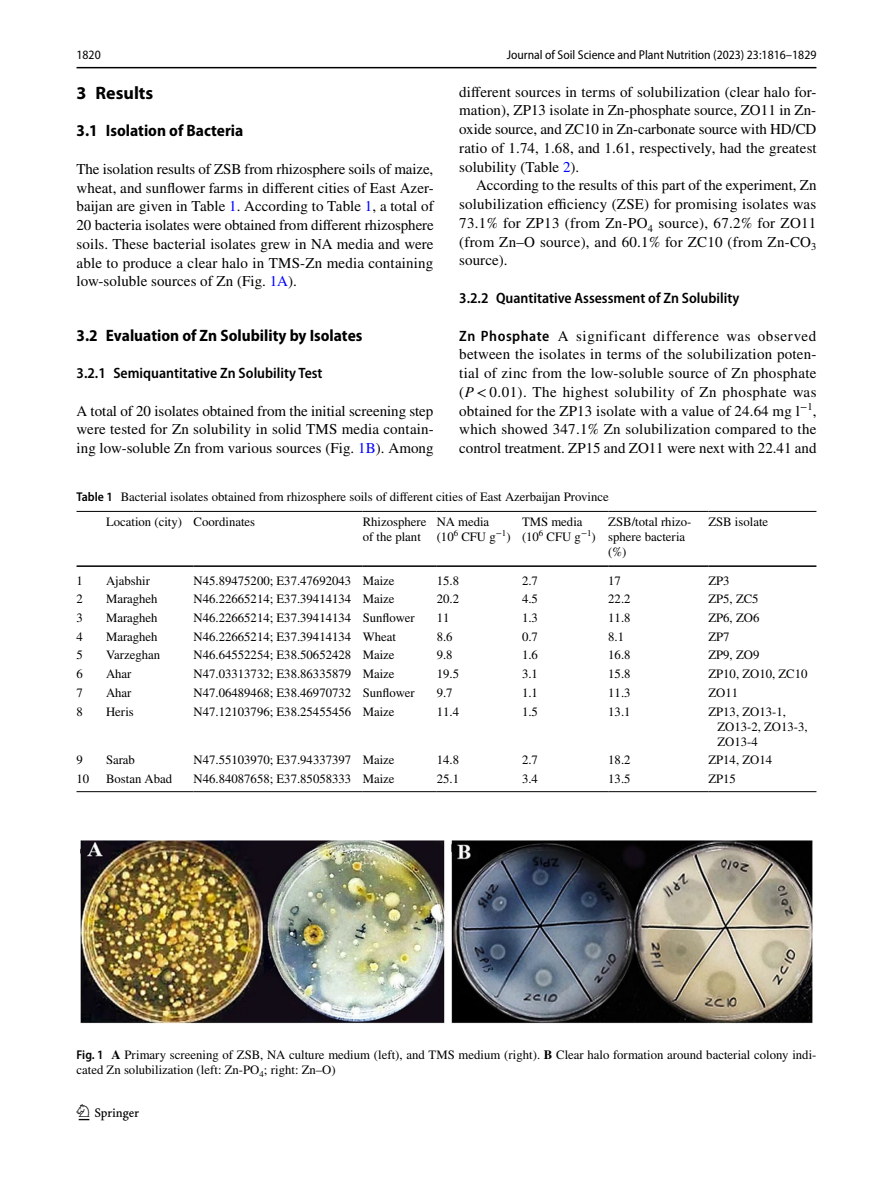
<style>
.page{position:relative;width:893px;height:1187px;background:#fff}
.page>*{position:absolute;margin:0;border:0;box-sizing:border-box;transform-origin:0 0}
.t1{font:22.5px "Springnew Regular 3";color:#000}
.t2{font:700 18px "Myriad Pro";color:#000}
.t3{font:700 semi-condensed 16.5px "Myriad Pro";color:#000}
.t4{font:15px/18.8px "STIX";letter-spacing:.005em;color:#000;text-align:justify}
.t5{font:600 semi-condensed 15px "Myriad Pro";color:#000}
.t6{font:12.75px/15px "STIX";color:#000}
.t7{font:semi-condensed 12.75px "Myriad Pro";color:#000}
.s1{color:#00f}
.s2{font-family:"Myriad Pro";font-weight:600;font-stretch:semi-condensed}
.s3{font-style:italic}
.s4{font-weight:700}
</style>
<div class="page">
<hr style="left:77px;top:67px;width:739px;height:1px;background:#000">
<svg style="left:77px;top:511px;width:29px;height:1px"></svg>
<hr style="left:77px;top:565px;width:29px;height:2px;background:#000">
<hr style="left:106px;top:511px;width:88px;height:1px;background:#000">
<hr style="left:106px;top:565px;width:88px;height:2px;background:#000">
<hr style="left:194px;top:511px;width:169px;height:1px;background:#000">
<hr style="left:194px;top:565px;width:169px;height:2px;background:#000">
<hr style="left:363px;top:511px;width:74px;height:1px;background:#000">
<hr style="left:363px;top:565px;width:74px;height:2px;background:#000">
<hr style="left:437px;top:511px;width:85px;height:1px;background:#000">
<hr style="left:437px;top:565px;width:85px;height:2px;background:#000">
<hr style="left:522px;top:511px;width:86px;height:1px;background:#000">
<hr style="left:522px;top:565px;width:86px;height:2px;background:#000">
<hr style="left:608px;top:511px;width:100px;height:1px;background:#000">
<hr style="left:608px;top:565px;width:100px;height:2px;background:#000">
<hr style="left:708px;top:511px;width:108px;height:1px;background:#000">
<hr style="left:708px;top:565px;width:108px;height:2px;background:#000">
<svg style="left:77px;top:791px;width:29px;height:1px"></svg>
<hr style="left:106px;top:791px;width:88px;height:1px;background:#000">
<hr style="left:194px;top:791px;width:169px;height:1px;background:#000">
<hr style="left:363px;top:791px;width:74px;height:1px;background:#000">
<hr style="left:437px;top:791px;width:85px;height:1px;background:#000">
<hr style="left:522px;top:791px;width:86px;height:1px;background:#000">
<hr style="left:608px;top:791px;width:100px;height:1px;background:#000">
<hr style="left:708px;top:791px;width:108px;height:1px;background:#000">
<img style="left:81px;top:840px;width:731px;height:183px">
<p class="t7" style="left:77px;top:48px;width:26px">1820</p>
<p class="t7" style="left:507px;top:48px;width:311px">Journal of Soil Science and Plant Nutrition (2023) 23:1816–1829</p>
<p class="t2" style="left:77px;top:81px;width:78px">3 Results</p>
<p class="t3" style="left:77px;top:122px;width:168px">3.1 Isolation of Bacteria</p>
<p class="t4" style="left:77px;top:160px;width:359px">The isolation results of ZSB from rhizosphere soils of maize, wheat, and sunflower farms in different cities of East Azer&shy;baijan are given in Table <span class="s1">1</span>. According to Table <span class="s1">1</span>, a total of 20 bacteria isolates were obtained from different rhizosphere soils. These bacterial isolates grew in NA media and were able to produce a clear halo in TMS-Zn media containing low-soluble sources of Zn (Fig. <span class="s1">1A</span>).</p>
<p class="t3" style="left:77px;top:326px;width:287px">3.2 Evaluation of Zn Solubility by Isolates</p>
<p class="t5" style="left:77px;top:365px;width:248px">3.2.1 Semiquantitative Zn Solubility Test</p>
<p class="t4" style="left:77px;top:402px;width:359px">A total of 20 isolates obtained from the initial screening step were tested for Zn solubility in solid TMS media contain&shy;ing low-soluble Zn from various sources (Fig. <span class="s1">1B</span>). Among</p>
<p class="t4" style="left:459px;top:83px;width:359px">different sources in terms of solubilization (clear halo for&shy;mation), ZP13 isolate in Zn-phosphate source, ZO11 in Zn&shy;oxide source, and ZC10 in Zn-carbonate source with HD/CD ratio of 1.74, 1.68, and 1.61, respectively, had the greatest solubility (Table <span class="s1">2</span>).</p>
<p class="t4" style="left:459px;top:177px;width:359px;text-indent:17px">According to the results of this part of the experiment, Zn solubilization efficiency (ZSE) for promising isolates was 73.1% for ZP13 (from Zn-PO<sub>4</sub> source), 67.2% for ZO11 (from Zn–O source), and 60.1% for ZC10 (from Zn-CO<sub>3 </sub>source).</p>
<p class="t5" style="left:459px;top:290px;width:282px">3.2.2 Quantitative Assessment of Zn Solubility</p>
<p class="t4" style="left:459px;top:327px;width:359px"><span class="s2">Zn Phosphate</span> A significant difference was observed between the isolates in terms of the solubilization poten&shy;tial of zinc from the low-soluble source of Zn phosphate (<span class="s3">P</span> &lt; 0.01). The highest solubility of Zn phosphate was obtained for the ZP13 isolate with a value of 24.64 mg l<sup>−1</sup>, which showed 347.1% Zn solubilization compared to the control treatment. ZP15 and ZO11 were next with 22.41 and</p>
<p class="t6" style="left:106px;top:484px;width:504px;line-height:25.5px;text-indent:-29px"><span class="s2">Table 1</span> Bacterial isolates obtained from rhizosphere soils of different cities of East Azerbaijan Province<br>Location (city) Coordinates</p>
<p class="t6" style="left:363px;top:515px;width:65px">Rhizosphere of the plant</p>
<p class="t6" style="left:437px;top:515px;width:75px">NA media (10<sup>6</sup> CFU g<sup>−1</sup>)</p>
<p class="t6" style="left:522px;top:515px;width:75px">TMS media (10<sup>6</sup> CFU g<sup>−1</sup>)</p>
<p class="t6" style="left:608px;top:515px;width:85px">ZSB/total rhizo&shy;sphere bacteria (%)</p>
<p class="t6" style="left:708px;top:515px;width:61px">ZSB isolate</p>
<p class="t6" style="left:77px;top:573px;width:8px">1</p>
<p class="t6" style="left:106px;top:573px;width:45px">Ajabshir</p>
<p class="t6" style="left:194px;top:573px;width:202px">N45.89475200; E37.47692043 Maize</p>
<p class="t6" style="left:437px;top:573px;width:24px">15.8</p>
<p class="t6" style="left:522px;top:573px;width:17px">2.7</p>
<p class="t6" style="left:608px;top:573px;width:14px">17</p>
<p class="t6" style="left:708px;top:573px;width:23px">ZP3</p>
<p class="t6" style="left:77px;top:592px;width:8px">2</p>
<p class="t6" style="left:106px;top:592px;width:53px">Maragheh</p>
<p class="t6" style="left:194px;top:592px;width:202px">N46.22665214; E37.39414134 Maize</p>
<p class="t6" style="left:437px;top:592px;width:24px">20.2</p>
<p class="t6" style="left:522px;top:592px;width:17px">4.5</p>
<p class="t6" style="left:608px;top:592px;width:24px">22.2</p>
<p class="t6" style="left:708px;top:592px;width:52px">ZP5, ZC5</p>
<p class="t6" style="left:77px;top:611px;width:8px">3</p>
<p class="t6" style="left:106px;top:611px;width:53px">Maragheh</p>
<p class="t6" style="left:194px;top:611px;width:222px">N46.22665214; E37.39414134 Sunflower</p>
<p class="t6" style="left:437px;top:611px;width:14px">11</p>
<p class="t6" style="left:522px;top:611px;width:17px">1.3</p>
<p class="t6" style="left:608px;top:611px;width:24px">11.8</p>
<p class="t6" style="left:708px;top:611px;width:53px">ZP6, ZO6</p>
<p class="t6" style="left:77px;top:629px;width:8px">4</p>
<p class="t6" style="left:106px;top:629px;width:53px">Maragheh</p>
<p class="t6" style="left:194px;top:629px;width:204px">N46.22665214; E37.39414134 Wheat</p>
<p class="t6" style="left:437px;top:629px;width:17px">8.6</p>
<p class="t6" style="left:522px;top:629px;width:17px">0.7</p>
<p class="t6" style="left:608px;top:629px;width:17px">8.1</p>
<p class="t6" style="left:708px;top:629px;width:23px">ZP7</p>
<p class="t6" style="left:77px;top:648px;width:8px">5</p>
<p class="t6" style="left:106px;top:648px;width:56px">Varzeghan</p>
<p class="t6" style="left:194px;top:648px;width:202px">N46.64552254; E38.50652428 Maize</p>
<p class="t6" style="left:437px;top:648px;width:17px">9.8</p>
<p class="t6" style="left:522px;top:648px;width:17px">1.6</p>
<p class="t6" style="left:608px;top:648px;width:24px">16.8</p>
<p class="t6" style="left:708px;top:648px;width:53px">ZP9, ZO9</p>
<p class="t6" style="left:77px;top:667px;width:8px">6</p>
<p class="t6" style="left:106px;top:667px;width:27px">Ahar</p>
<p class="t6" style="left:194px;top:667px;width:202px">N47.03313732; E38.86335879 Maize</p>
<p class="t6" style="left:437px;top:667px;width:24px">19.5</p>
<p class="t6" style="left:522px;top:667px;width:17px">3.1</p>
<p class="t6" style="left:608px;top:667px;width:24px">15.8</p>
<p class="t6" style="left:708px;top:667px;width:101px">ZP10, ZO10, ZC10</p>
<p class="t6" style="left:77px;top:686px;width:8px">7</p>
<p class="t6" style="left:106px;top:686px;width:27px">Ahar</p>
<p class="t6" style="left:194px;top:686px;width:222px">N47.06489468; E38.46970732 Sunflower</p>
<p class="t6" style="left:437px;top:686px;width:17px">9.7</p>
<p class="t6" style="left:522px;top:686px;width:17px">1.1</p>
<p class="t6" style="left:608px;top:686px;width:24px">11.3</p>
<p class="t6" style="left:708px;top:686px;width:31px">ZO11</p>
<p class="t6" style="left:77px;top:704px;width:8px">8</p>
<p class="t6" style="left:106px;top:704px;width:29px">Heris</p>
<p class="t6" style="left:194px;top:704px;width:202px">N47.12103796; E38.25455456 Maize</p>
<p class="t6" style="left:437px;top:704px;width:24px">11.4</p>
<p class="t6" style="left:522px;top:704px;width:17px">1.5</p>
<p class="t6" style="left:608px;top:704px;width:24px">13.1</p>
<p class="t6" style="left:717px;top:704px;width:92px;text-indent:-9px">ZP13, ZO13-1,<br>ZO13-2, ZO13-3,<br>ZO13-4</p>
<p class="t6" style="left:77px;top:753px;width:8px">9</p>
<p class="t6" style="left:106px;top:753px;width:31px">Sarab</p>
<p class="t6" style="left:194px;top:753px;width:202px">N47.55103970; E37.94337397 Maize</p>
<p class="t6" style="left:437px;top:753px;width:24px">14.8</p>
<p class="t6" style="left:522px;top:753px;width:17px">2.7</p>
<p class="t6" style="left:608px;top:753px;width:24px">18.2</p>
<p class="t6" style="left:708px;top:753px;width:65px">ZP14, ZO14</p>
<p class="t6" style="left:77px;top:772px;width:14px">10</p>
<p class="t6" style="left:106px;top:772px;width:68px">Bostan Abad</p>
<p class="t6" style="left:194px;top:772px;width:202px">N46.84087658; E37.85058333 Maize</p>
<p class="t6" style="left:437px;top:772px;width:24px">25.1</p>
<p class="t6" style="left:522px;top:772px;width:17px">3.4</p>
<p class="t6" style="left:608px;top:772px;width:24px">13.5</p>
<p class="t6" style="left:708px;top:772px;width:29px">ZP15</p>
<p class="t6" style="left:77px;top:1047px;width:741px"><span class="s2">Fig. 1</span> <span class="s4">A</span> Primary screening of ZSB, NA culture medium (left), and TMS medium (right). <span class="s4">B</span> Clear halo formation around bacterial colony indi&shy;cated Zn solubilization (left: Zn-PO<sub>4</sub>; right: Zn–O)</p>
<h1 class="t1" style="left:79px;top:1104px;width:62px">1 3</h1>
</div>
